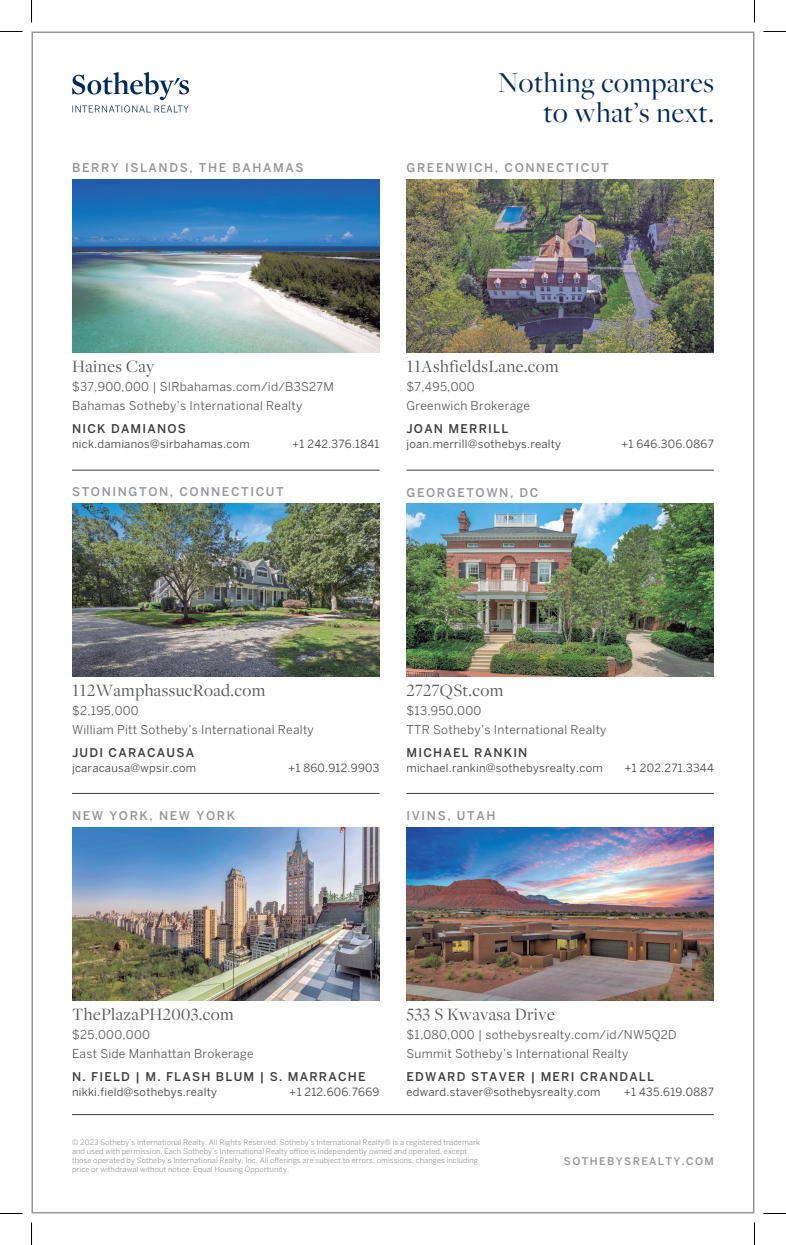
<style>
.page{position:relative;width:786px;height:1245px;background:#fff}
.page>*{position:absolute;margin:0;border:0;box-sizing:border-box;transform-origin:0 0}
.t1{font:30px/30px "Freight Big Pro";letter-spacing:.02em;color:#00295c;text-align:right}
.t2{font:18px "Freight Disp Pro";letter-spacing:.02em;color:#545557}
.t3{font:12px/19.5px "Benton Sans";letter-spacing:.02em;color:#545557}
.t4{font:500 12px "Benton Sans";letter-spacing:.1em;color:#3e3e3f}
.t5{font:500 12px "Benton Sans";letter-spacing:.135em;color:#939598}
.t6{font:11.25px "Benton Sans";letter-spacing:.02em;color:#3e3e3f}
.t7{font:500 10.5px "Benton Sans";letter-spacing:.135em;color:#939598}
.t8{font:7.5px/9px "Benton Sans";letter-spacing:.005em;color:#939598}
</style>
<div class="page">
<svg style="left:72px;top:72px;width:117px;height:40px"></svg>
<img style="left:72px;top:503px;width:307px;height:174px">
<img style="left:72px;top:180px;width:307px;height:173px">
<img style="left:72px;top:827px;width:307px;height:173px">
<img style="left:406px;top:503px;width:307px;height:174px">
<img style="left:406px;top:180px;width:307px;height:173px">
<img style="left:406px;top:827px;width:307px;height:173px">
<hr style="left:72px;top:470px;width:307px;height:1px;background:#3e3e3f">
<hr style="left:72px;top:793px;width:307px;height:1px;background:#3e3e3f">
<hr style="left:406px;top:470px;width:307px;height:1px;background:#3e3e3f">
<hr style="left:406px;top:793px;width:307px;height:1px;background:#3e3e3f">
<hr style="left:72px;top:1114px;width:641px;height:1px;background:#3e3e3f">
<svg style="left:0;top:31px;width:22px;height:1px"></svg>
<svg style="left:763px;top:31px;width:22px;height:1px"></svg>
<svg style="left:31px;top:0;width:1px;height:22px"></svg>
<svg style="left:31px;top:1222px;width:1px;height:22px"></svg>
<h3 class="t5" style="left:72px;top:161px;width:233px">BERRY ISLANDS, THE BAHAMAS</h3>
<h1 class="t1" style="left:497px;top:67px;width:217px">Nothing compares to what’s next.</h1>
<h3 class="t5" style="left:406px;top:161px;width:204px">GREENWICH, CONNECTICUT</h3>
<h2 class="t2" style="left:72px;top:354px;width:84px">Haines Cay</h2>
<h3 class="t3" style="left:72px;top:376px;width:263px">$37,900,000 | SIRbahamas.com/id/B3S27M<br>Bahamas Sotheby’s International Realty</h3>
<h3 class="t4" style="left:72px;top:421px;width:115px">NICK DAMIANOS</h3>
<h3 class="t6" style="left:72px;top:437px;width:179px">nick.damianos@sirbahamas.com</h3>
<h3 class="t6" style="left:292px;top:437px;width:89px">+1 242.376.1841</h3>
<h3 class="t5" style="left:72px;top:485px;width:213px">STONINGTON, CONNECTICUT</h3>
<h2 class="t2" style="left:406px;top:354px;width:154px">11AshfieldsLane.com</h2>
<h3 class="t3" style="left:406px;top:376px;width:125px">$7,495,000<br>Greenwich Brokerage</h3>
<h3 class="t4" style="left:406px;top:421px;width:103px">JOAN MERRILL</h3>
<h3 class="t6" style="left:406px;top:437px;width:156px">joan.merrill@sothebys.realty</h3>
<h3 class="t6" style="left:620px;top:437px;width:94px">+1 646.306.0867</h3>
<h3 class="t5" style="left:406px;top:485px;width:133px">GEORGETOWN, DC</h3>
<h2 class="t2" style="left:72px;top:678px;width:195px">112WamphassucRoad.com</h2>
<h3 class="t3" style="left:72px;top:700px;width:243px">$2,195,000<br>William Pitt Sotheby’s International Realty</h3>
<h3 class="t4" style="left:72px;top:745px;width:123px">JUDI CARACAUSA</h3>
<h3 class="t6" style="left:72px;top:761px;width:126px">jcaracausa@wpsir.com</h3>
<h3 class="t6" style="left:288px;top:761px;width:93px">+1 860.912.9903</h3>
<h3 class="t5" style="left:72px;top:808px;width:164px">NEW YORK, NEW YORK</h3>
<h2 class="t2" style="left:406px;top:678px;width:98px">2727QSt.com</h2>
<h3 class="t3" style="left:406px;top:700px;width:201px">$13,950,000<br>TTR Sotheby’s International Realty</h3>
<h3 class="t4" style="left:406px;top:745px;width:122px">MICHAEL RANKIN</h3>
<h3 class="t6" style="left:406px;top:761px;width:197px">michael.rankin@sothebysrealty.com</h3>
<h3 class="t6" style="left:624px;top:761px;width:91px">+1 202.271.3344</h3>
<h3 class="t5" style="left:406px;top:808px;width:90px">IVINS, UTAH</h3>
<h2 class="t2" style="left:72px;top:1002px;width:163px">ThePlazaPH2003.com</h2>
<h3 class="t3" style="left:72px;top:1024px;width:183px">$25,000,000<br>East Side Manhattan Brokerage</h3>
<h3 class="t4" style="left:72px;top:1069px;width:295px">N. FIELD | M. FLASH BLUM | S. MARRACHE</h3>
<h3 class="t6" style="left:72px;top:1084px;width:146px">nikki.field@sothebys.realty</h3>
<h3 class="t6" style="left:289px;top:1084px;width:92px">+1 212.606.7669</h3>
<h2 class="t2" style="left:406px;top:1002px;width:150px">533 S Kwavasa Drive</h2>
<h3 class="t3" style="left:406px;top:1024px;width:271px">$1,080,000 | sothebysrealty.com/id/NW5Q2D<br>Summit Sotheby’s International Realty</h3>
<h3 class="t4" style="left:406px;top:1069px;width:249px">EDWARD STAVER | MERI CRANDALL</h3>
<h3 class="t6" style="left:406px;top:1084px;width:195px">edward.staver@sothebysrealty.com</h3>
<h3 class="t6" style="left:623px;top:1084px;width:91px">+1 435.619.0887</h3>
<p class="t8" style="left:72px;top:1137px;width:409px">© 2023 Sotheby’s International Realty. All Rights Reserved. Sotheby’s International Realty® is a registered trademark and used with permission. Each Sotheby’s International Realty office is independently owned and operated, except those operated by Sotheby’s International Realty, Inc. All offerings are subject to errors, omissions, changes including price or withdrawal without notice. Equal Housing Opportunity.</p>
<h3 class="t7" style="left:563px;top:1154px;width:151px">SOTHEBYSREALTY.COM</h3>
</div>
